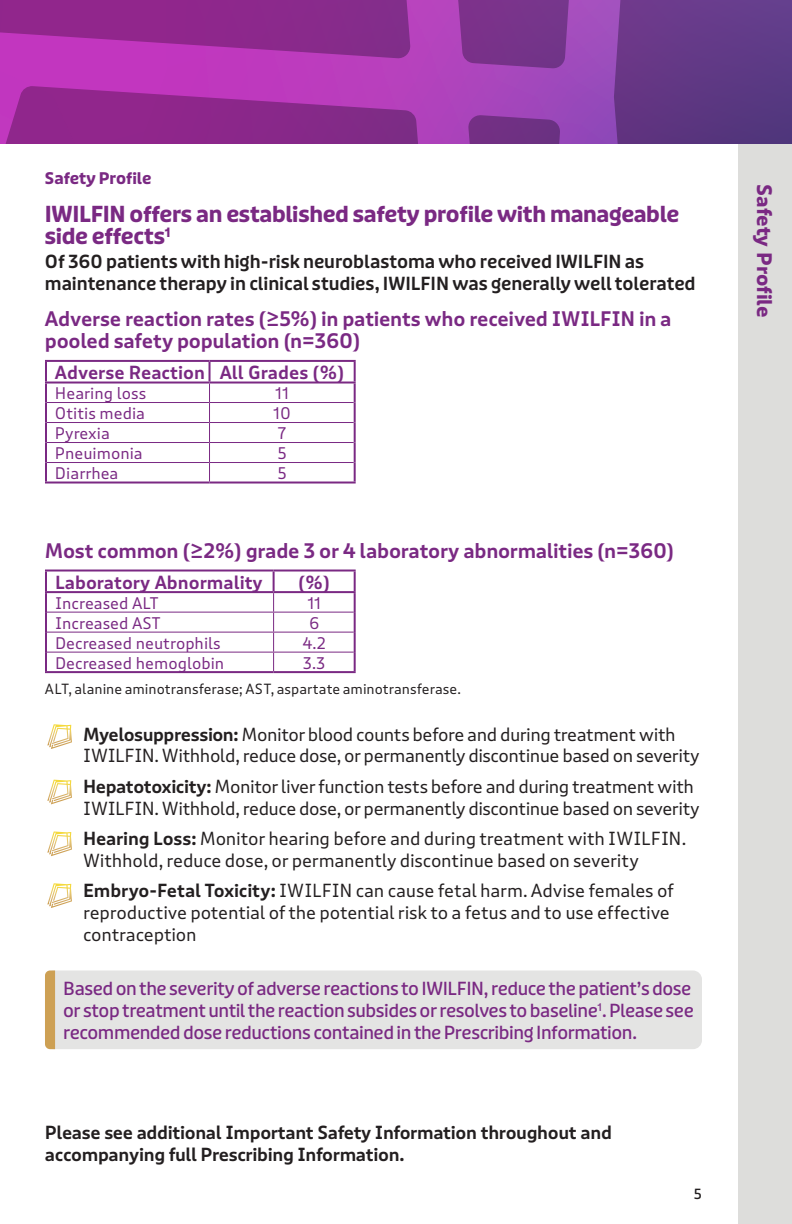
<style>
.page{position:relative;width:792px;height:1224px;background:#fff}
.page>*{position:absolute;margin:0;border:0;box-sizing:border-box;transform-origin:0 0}
.t1{font:700 22px/22px "Puffin Display";letter-spacing:-.015em;color:#7a2983}
.t2{font:600 20px/22px "Puffin";letter-spacing:-.015em;color:#7a2983}
.t3{font:700 20px "Puffin";letter-spacing:-.005em;color:#7a2983}
.t4{font:18px/21.6px "Puffin";letter-spacing:-.015em;color:#231f20}
.t5{font:500 18px/21.6px "Puffin Display";letter-spacing:-.025em;color:#7a2983}
.t6{font:600 18px/21.6px "Puffin Display";letter-spacing:-.005em;color:#231f20}
.t7{font:600 18px/21.6px "Puffin";letter-spacing:-.02em;color:#231f20}
.t8{font:600 18px "Puffin";color:#7a2983}
.t9{font:16px "Puffin";color:#7a2983}
.t10{font:700 16px "Puffin Display";color:#7a2983}
.t11{font:14px "Puffin";color:#231f20}
.t12{font:500 14px "Puffin Display";color:#231f20}
.s1{font-weight:600}
</style>
<div class="page">
<div style="left:738px;top:144px;width:54px;height:1080px;background:#dddddb"></div>
<div style="left:0;top:0;width:792px;height:144px;background:#5f3985"></div>
<svg style="left:0;top:0;width:661px;height:144px;background:#9834a0"></svg>
<svg style="left:47px;top:724px;width:25px;height:25px"></svg>
<svg style="left:47px;top:780px;width:25px;height:24px"></svg>
<svg style="left:47px;top:831px;width:25px;height:25px"></svg>
<svg style="left:47px;top:883px;width:25px;height:25px"></svg>
<div style="left:45px;top:971px;width:657px;height:78px;background:#e4e4e3;border-radius:9px"></div>
<svg style="left:45px;top:971px;width:10px;height:78px"></svg>
<hr style="left:45px;top:360px;width:165px;height:2px;background:#7a2983">
<hr style="left:45px;top:362px;width:2px;height:20px;background:#7a2983">
<hr style="left:210px;top:360px;width:146px;height:2px;background:#7a2983">
<hr style="left:354px;top:362px;width:2px;height:20px;background:#7a2983">
<hr style="left:45px;top:382px;width:165px;height:2px;background:#7a2983">
<svg style="left:45px;top:384px;width:2px;height:19px"></svg>
<hr style="left:210px;top:382px;width:146px;height:2px;background:#7a2983">
<svg style="left:354px;top:384px;width:2px;height:19px"></svg>
<hr style="left:45px;top:403px;width:2px;height:20px;background:#7a2983">
<hr style="left:354px;top:403px;width:2px;height:20px;background:#7a2983">
<hr style="left:45px;top:423px;width:2px;height:20px;background:#7a2983">
<hr style="left:354px;top:423px;width:2px;height:20px;background:#7a2983">
<hr style="left:45px;top:443px;width:2px;height:20px;background:#7a2983">
<hr style="left:354px;top:443px;width:2px;height:20px;background:#7a2983">
<svg style="left:45px;top:463px;width:2px;height:19px"></svg>
<svg style="left:354px;top:463px;width:2px;height:19px"></svg>
<hr style="left:209px;top:362px;width:2px;height:20px;background:#7a2983">
<hr style="left:47px;top:402px;width:163px;height:1px;background:#7a2983">
<hr style="left:210px;top:402px;width:144px;height:1px;background:#7a2983">
<hr style="left:47px;top:422px;width:163px;height:1px;background:#7a2983">
<hr style="left:210px;top:422px;width:144px;height:1px;background:#7a2983">
<hr style="left:47px;top:442px;width:163px;height:1px;background:#7a2983">
<hr style="left:210px;top:442px;width:144px;height:1px;background:#7a2983">
<hr style="left:47px;top:462px;width:163px;height:1px;background:#7a2983">
<hr style="left:210px;top:462px;width:144px;height:1px;background:#7a2983">
<svg style="left:209px;top:384px;width:1px;height:98px"></svg>
<hr style="left:45px;top:482px;width:165px;height:2px;background:#7a2983">
<hr style="left:210px;top:482px;width:146px;height:2px;background:#7a2983">
<hr style="left:45px;top:570px;width:229px;height:2px;background:#7a2983">
<hr style="left:274px;top:570px;width:82px;height:2px;background:#7a2983">
<hr style="left:45px;top:591px;width:229px;height:2px;background:#7a2983">
<svg style="left:45px;top:572px;width:2px;height:40px"></svg>
<hr style="left:274px;top:591px;width:82px;height:2px;background:#7a2983">
<svg style="left:354px;top:572px;width:2px;height:40px"></svg>
<hr style="left:45px;top:612px;width:2px;height:20px;background:#7a2983">
<hr style="left:354px;top:612px;width:2px;height:20px;background:#7a2983">
<hr style="left:45px;top:632px;width:2px;height:20px;background:#7a2983">
<hr style="left:354px;top:632px;width:2px;height:20px;background:#7a2983">
<svg style="left:45px;top:652px;width:2px;height:19px"></svg>
<svg style="left:354px;top:652px;width:2px;height:19px"></svg>
<hr style="left:45px;top:671px;width:229px;height:2px;background:#7a2983">
<hr style="left:274px;top:671px;width:82px;height:2px;background:#7a2983">
<hr style="left:47px;top:612px;width:227px;height:1px;background:#7a2983">
<hr style="left:274px;top:612px;width:80px;height:1px;background:#7a2983">
<hr style="left:47px;top:632px;width:227px;height:1px;background:#7a2983">
<hr style="left:274px;top:632px;width:80px;height:1px;background:#7a2983">
<hr style="left:47px;top:652px;width:227px;height:1px;background:#7a2983">
<hr style="left:274px;top:652px;width:80px;height:1px;background:#7a2983">
<svg style="left:273px;top:572px;width:2px;height:99px"></svg>
<p class="t10" style="left:45px;top:169px;width:108px">Safety Profile</p>
<p class="t1" style="left:45px;top:204px;width:636px">IWILFIN offers an established safety profile with manageable side effects<sup>1</sup></p>
<p class="t6" style="left:45px;top:252px;width:652px">Of 360 patients with high-risk neuroblastoma who received IWILFIN as maintenance therapy in clinical studies, IWILFIN was generally well tolerated</p>
<p class="t2" style="left:45px;top:308px;width:628px">Adverse reaction rates (≥5%) in patients who received IWILFIN in a pooled safety population (n=360)</p>
<p class="t8" style="left:55px;top:362px;width:291px">Adverse Reaction All Grades (%)</p>
<p class="t9" style="left:55px;top:384px;width:93px">Hearing loss</p>
<p class="t9" style="left:275px;top:384px;width:15px">11</p>
<p class="t9" style="left:55px;top:404px;width:92px">Otitis media</p>
<p class="t9" style="left:273px;top:404px;width:19px">10</p>
<p class="t9" style="left:55px;top:424px;width:56px">Pyrexia</p>
<p class="t9" style="left:278px;top:424px;width:10px">7</p>
<p class="t9" style="left:55px;top:444px;width:89px">Pneuimonia</p>
<p class="t9" style="left:277px;top:444px;width:11px">5</p>
<p class="t9" style="left:55px;top:464px;width:65px">Diarrhea</p>
<p class="t9" style="left:277px;top:464px;width:11px">5</p>
<p class="t2" style="left:45px;top:540px;width:631px">Most common (≥2%) grade 3 or 4 laboratory abnormalities (n=360)</p>
<p class="t8" style="left:55px;top:571px;width:209px">Laboratory Abnormality</p>
<p class="t8" style="left:298px;top:571px;width:33px">(%)</p>
<p class="t9" style="left:55px;top:593px;width:105px">Increased ALT</p>
<p class="t9" style="left:307px;top:593px;width:15px">11</p>
<p class="t9" style="left:55px;top:613px;width:107px">Increased AST</p>
<p class="t9" style="left:309px;top:613px;width:12px">6</p>
<p class="t9" style="left:55px;top:633px;width:167px">Decreased neutrophils</p>
<p class="t9" style="left:302px;top:633px;width:25px">4.2</p>
<p class="t9" style="left:55px;top:653px;width:171px">Decreased hemoglobin</p>
<p class="t9" style="left:303px;top:653px;width:24px">3.3</p>
<p class="t11" style="left:45px;top:681px;width:417px">ALT, alanine aminotransferase; AST, aspartate aminotransferase.</p>
<p class="t4" style="left:83px;top:724px;width:618px"><span class="s1">Myelosuppression:</span> Monitor blood counts before and during treatment with<br>IWILFIN. Withhold, reduce dose, or permanently discontinue based on severity</p>
<p class="t4" style="left:83px;top:776px;width:618px"><span class="s1">Hepatotoxicity:</span> Monitor liver function tests before and during treatment with<br>IWILFIN. Withhold, reduce dose, or permanently discontinue based on severity</p>
<p class="t4" style="left:83px;top:828px;width:605px"><span class="s1">Hearing Loss:</span> Monitor hearing before and during treatment with IWILFIN.<br>Withhold, reduce dose, or permanently discontinue based on severity</p>
<p class="t4" style="left:83px;top:881px;width:592px"><span class="s1">Embryo-Fetal Toxicity:</span> IWILFIN can cause fetal harm. Advise females of reproductive potential of the potential risk to a fetus and to use effective contraception</p>
<p class="t5" style="left:63px;top:979px;width:632px">Based on the severity of adverse reactions to IWILFIN, reduce the patient’s dose or stop treatment until the reaction subsides or resolves to baseline<sup>1</sup>. Please see recommended dose reductions contained in the Prescribing Information.</p>
<p class="t7" style="left:45px;top:1123px;width:568px">Please see additional Important Safety Information throughout and accompanying full Prescribing Information.</p>
<p class="t12" style="left:694px;top:1186px;width:10px">5</p>
<p class="t3" style="left:776px;top:184px;width:135px;rotate:90deg">Safety Profile</p>
</div>
